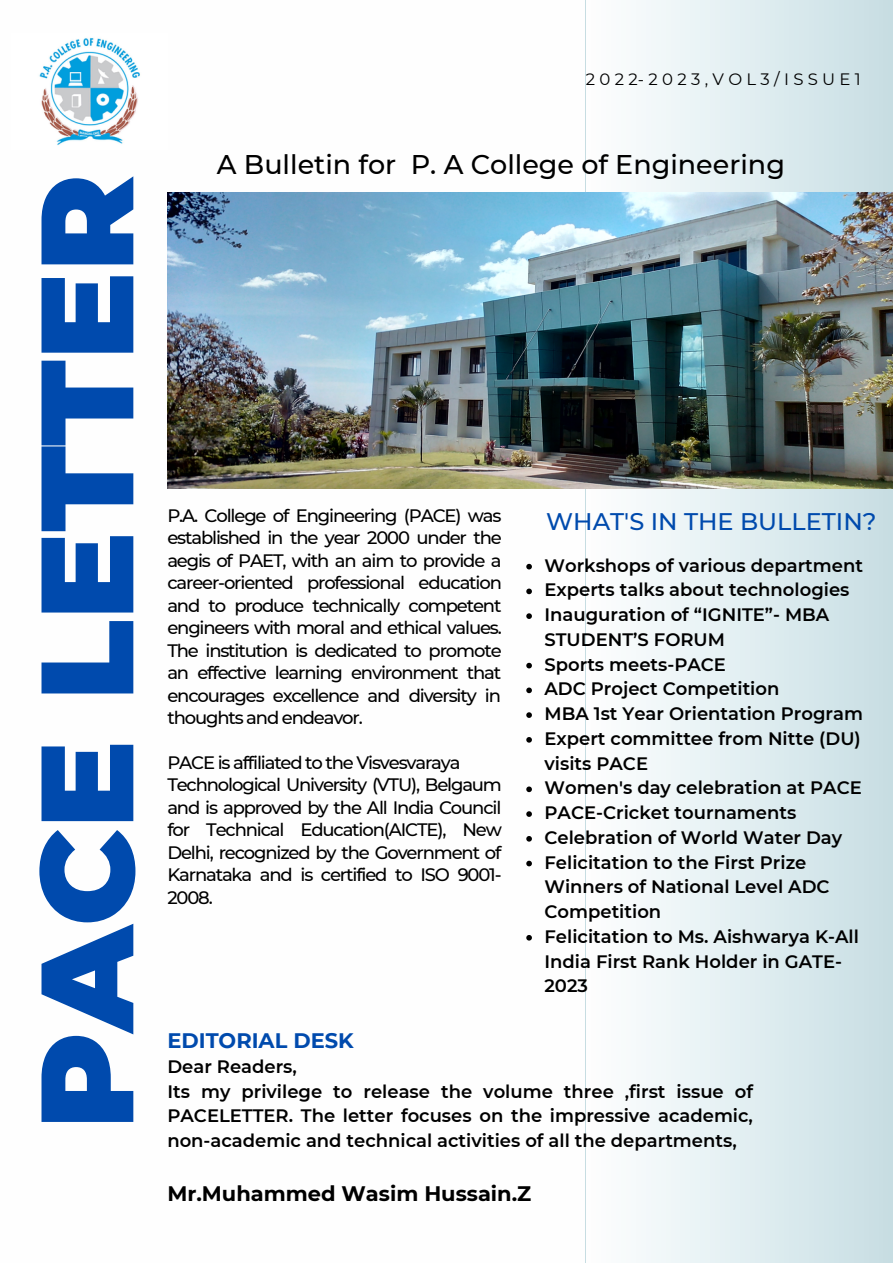
<style>
.page{position:relative;width:893px;height:1264px;background:#fff}
.page>*{position:absolute;margin:0;border:0;box-sizing:border-box;transform-origin:0 0}
.t1{font:900 131.1px "Montserrat";color:#004aad}
.t2{font:500 27px "Montserrat";color:#000}
.t3{font:500 24px "Montserrat";color:#004aad}
.t4{font:700 21px "Montserrat";color:#000}
.t5{font:700 21px "Montserrat";color:#004aad}
.t6{font:600 18px/24.8px "Montserrat";color:#000}
.t7{font:500 18px/22.5px "Montserrat";letter-spacing:-.065em;color:#000;text-align:justify}
.t8{font:16.5px "Montserrat";letter-spacing:.26em;color:#000}
</style>
<div class="page">
<div style="left:586px;top:0;width:306px;height:1262px;background:linear-gradient(to right,#feffff,#c7dee3)"></div>
<img style="left:167px;top:192px;width:725px;height:296px">
<img style="left:39px;top:38px;width:101px;height:107px">
<svg style="left:526px;top:564px;width:6px;height:5px"></svg>
<svg style="left:526px;top:588px;width:6px;height:6px"></svg>
<svg style="left:526px;top:613px;width:6px;height:6px"></svg>
<svg style="left:526px;top:662px;width:6px;height:6px"></svg>
<svg style="left:526px;top:687px;width:6px;height:6px"></svg>
<svg style="left:526px;top:712px;width:6px;height:6px"></svg>
<svg style="left:526px;top:737px;width:6px;height:5px"></svg>
<svg style="left:526px;top:786px;width:6px;height:6px"></svg>
<svg style="left:526px;top:811px;width:6px;height:5px"></svg>
<svg style="left:526px;top:836px;width:6px;height:5px"></svg>
<svg style="left:526px;top:860px;width:6px;height:6px"></svg>
<svg style="left:526px;top:935px;width:6px;height:5px"></svg>
<h1 class="t1" style="left:6px;top:1129px;width:956px;rotate:-90deg">PACE LETTER</h1>
<p class="t8" style="left:586px;top:69px;width:276px">2022-2023,VOL3/ISSUE1</p>
<h2 class="t2" style="left:217px;top:148px;width:569px">A Bulletin for P. A College of Engineering</h2>
<p class="t7" style="left:167px;top:504px;width:336px">P.A. College of Engineering (PACE) was established in the year 2000 under the aegis of PAET, with an aim to provide a career-oriented professional education and to produce technically competent engineers with moral and ethical values.<br>The institution is dedicated to promote an effective learning environment that encourages excellence and diversity in thoughts and endeavor.</p>
<p class="t7" style="left:167px;top:751px;width:336px;text-align:left">PACE is affiliated to the Visvesvaraya Technological University (VTU), Belgaum and is approved by the All India Council for Technical Education(AICTE), New Delhi, recognized by the Government of Karnataka and is certified to ISO 9001- 2008.</p>
<h3 class="t3" style="left:546px;top:506px;width:332px">WHAT'S IN THE BULLETIN?</h3>
<p class="t6" style="left:544px;top:553px;width:320px">Workshops of various department<br>Experts talks about technologies<br>Inauguration of “IGNITE”- MBA<br>STUDENT’S FORUM<br>Sports meets-PACE<br>ADC Project Competition<br>MBA 1st Year Orientation Program<br>Expert committee from Nitte (DU) visits PACE<br>Women's day celebration at PACE<br>PACE-Cricket tournaments<br>Celebration of World Water Day<br>Felicitation to the First Prize<br>Winners of National Level ADC<br>Competition<br>Felicitation to Ms. Aishwarya K-All<br>India First Rank Holder in GATE-<br>2023</p>
<p class="t5" style="left:167px;top:1027px;width:188px">EDITORIAL DESK</p>
<p class="t6" style="left:167px;top:1053px;width:587px">Dear Readers,<br>Its my privilege to release the volume three ,first issue of PACELETTER. The letter focuses on the impressive academic, non-academic and technical activities of all the departments,</p>
<p class="t4" style="left:167px;top:1180px;width:365px">Mr.Muhammed Wasim Hussain.Z</p>
</div>
